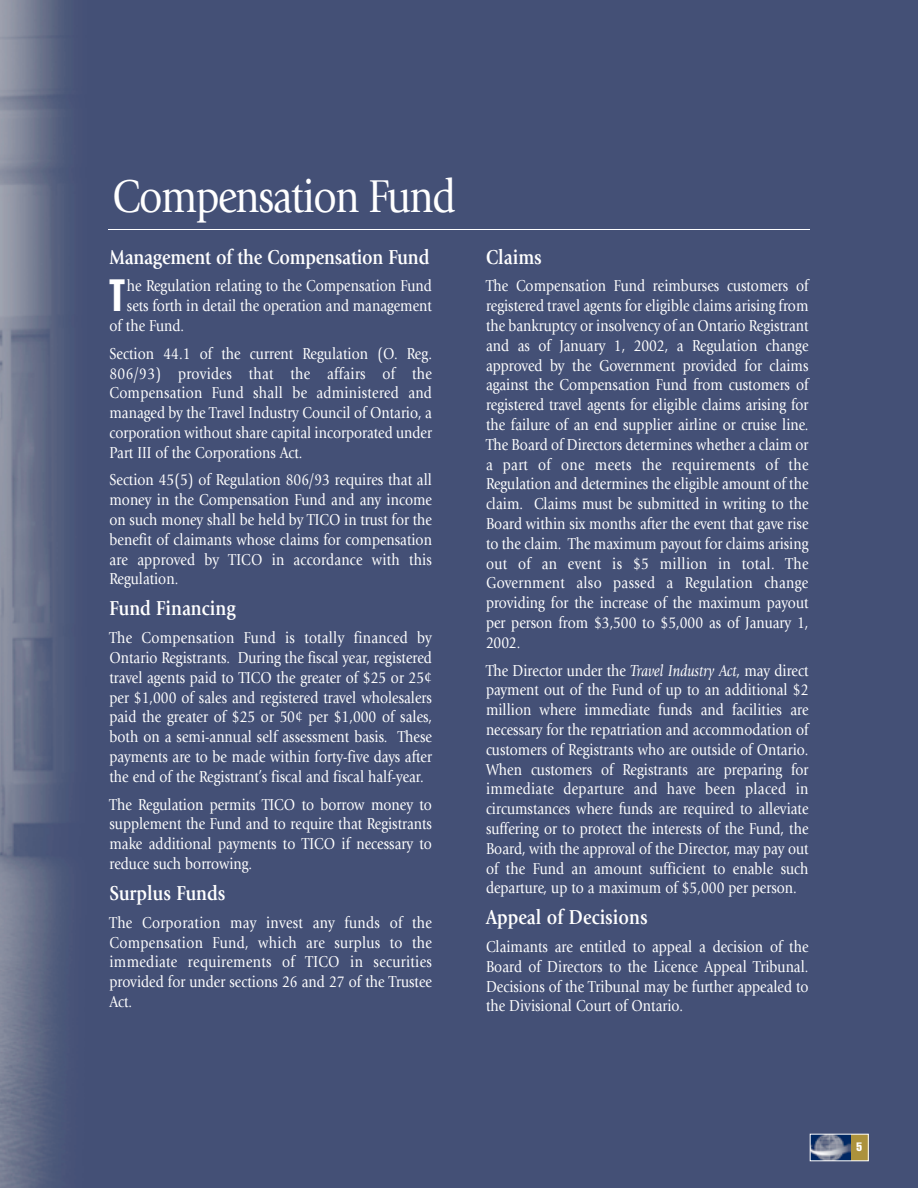
<style>
.page{position:relative;width:918px;height:1188px;background:#fff}
.page>*{position:absolute;margin:0;border:0;box-sizing:border-box;transform-origin:0 0}
.t1{font:48px "Giovanni";letter-spacing:-.035em;color:#fff;scale:.85 1}
.t2{font:extra-condensed 44.4px "Helvetica";color:#fff;scale:.85 1}
.t3{font:700 21px "Giovanni";color:#fff;scale:.85 1}
.t4{font:16.5px/19.8px "Giovanni";color:#fff;text-align:justify;scale:.85 1}
.t5{font:extra-condensed 12px "Helvetica";color:#fff}
.s1{font-style:italic}
</style>
<div class="page">
<img style="left:0;top:0;width:918px;height:1188px">
<hr style="left:108px;top:229px;width:702px;height:1px;background:#fff">
<div style="left:810px;top:1134px;width:58px;height:27px;background:#ac923c"></div>
<img style="left:812px;top:1136px;width:39px;height:23px">
<div style="left:810px;top:1134px;width:58px;height:27px;border:1px solid #fff"></div>
<h1 class="t1" style="left:112px;top:178px;width:405px">Compensation Fund</h1>
<p class="t3" style="left:110px;top:248px;width:378px">Management of the Compensation Fund</p>
<h2 class="t2" style="left:109px;top:280px;width:20px">T</h2>
<p class="t4" style="left:127px;top:277px;width:360px">he Regulation relating to the Compensation Fund</p>
<p class="t4" style="left:127px;top:297px;width:360px">sets forth in detail the operation and management</p>
<p class="t4" style="left:110px;top:317px;width:89px">of the Fund.</p>
<p class="t4" style="left:110px;top:345px;width:381px">Section 44.1 of the current Regulation (O. Reg.<br>806/93) provides that the affairs of the Compensation Fund shall be administered and managed by the Travel Industry Council of Ontario, a corporation without share capital incorporated under Part III of the Corporations Act.</p>
<p class="t4" style="left:110px;top:472px;width:381px">Section 45(5) of Regulation 806/93 requires that all money in the Compensation Fund and any income on such money shall be held by TICO in trust for the benefit of claimants whose claims for compensation are approved by TICO in accordance with this Regulation.</p>
<p class="t3" style="left:110px;top:600px;width:150px">Fund Financing</p>
<p class="t4" style="left:110px;top:629px;width:381px">The Compensation Fund is totally financed by Ontario Registrants. During the fiscal year, registered travel agents paid to TICO the greater of $25 or 25¢ per $1,000 of sales and registered travel wholesalers paid the greater of $25 or 50¢ per $1,000 of sales, both on a semi-annual self assessment basis. These payments are to be made within forty-five days after the end of the Registrant’s fiscal and fiscal half-year.</p>
<p class="t4" style="left:110px;top:796px;width:381px">The Regulation permits TICO to borrow money to supplement the Fund and to require that Registrants make additional payments to TICO if necessary to reduce such borrowing.</p>
<p class="t3" style="left:110px;top:885px;width:138px">Surplus Funds</p>
<p class="t4" style="left:110px;top:914px;width:381px">The Corporation may invest any funds of the Compensation Fund, which are surplus to the immediate requirements of TICO in securities provided for under sections 26 and 27 of the Trustee Act.</p>
<p class="t3" style="left:486px;top:248px;width:67px">Claims</p>
<p class="t4" style="left:486px;top:277px;width:381px">The Compensation Fund reimburses customers of registered travel agents for eligible claims arising from the bankruptcy or insolvency of an Ontario Registrant and as of January 1, 2002, a Regulation change approved by the Government provided for claims against the Compensation Fund from customers of registered travel agents for eligible claims arising for the failure of an end supplier airline or cruise line.<br>The Board of Directors determines whether a claim or a part of one meets the requirements of the Regulation and determines the eligible amount of the claim. Claims must be submitted in writing to the Board within six months after the event that gave rise to the claim. The maximum payout for claims arising out of an event is $5 million in total. The Government also passed a Regulation change providing for the increase of the maximum payout per person from $3,500 to $5,000 as of January 1, 2002.</p>
<p class="t4" style="left:486px;top:662px;width:381px">The Director under the <span class="s1">Travel Industry Act</span>, may direct payment out of the Fund of up to an additional $2 million where immediate funds and facilities are necessary for the repatriation and accommodation of customers of Registrants who are outside of Ontario.<br>When customers of Registrants are preparing for immediate departure and have been placed in circumstances where funds are required to alleviate suffering or to protect the interests of the Fund, the Board, with the approval of the Director, may pay out of the Fund an amount sufficient to enable such departure, up to a maximum of $5,000 per person.</p>
<p class="t3" style="left:486px;top:909px;width:192px">Appeal of Decisions</p>
<p class="t4" style="left:486px;top:938px;width:381px">Claimants are entitled to appeal a decision of the Board of Directors to the Licence Appeal Tribunal.<br>Decisions of the Tribunal may be further appealed to the Divisional Court of Ontario.</p>
<p class="t5" style="left:857px;top:1143px;width:7px">5</p>
</div>
